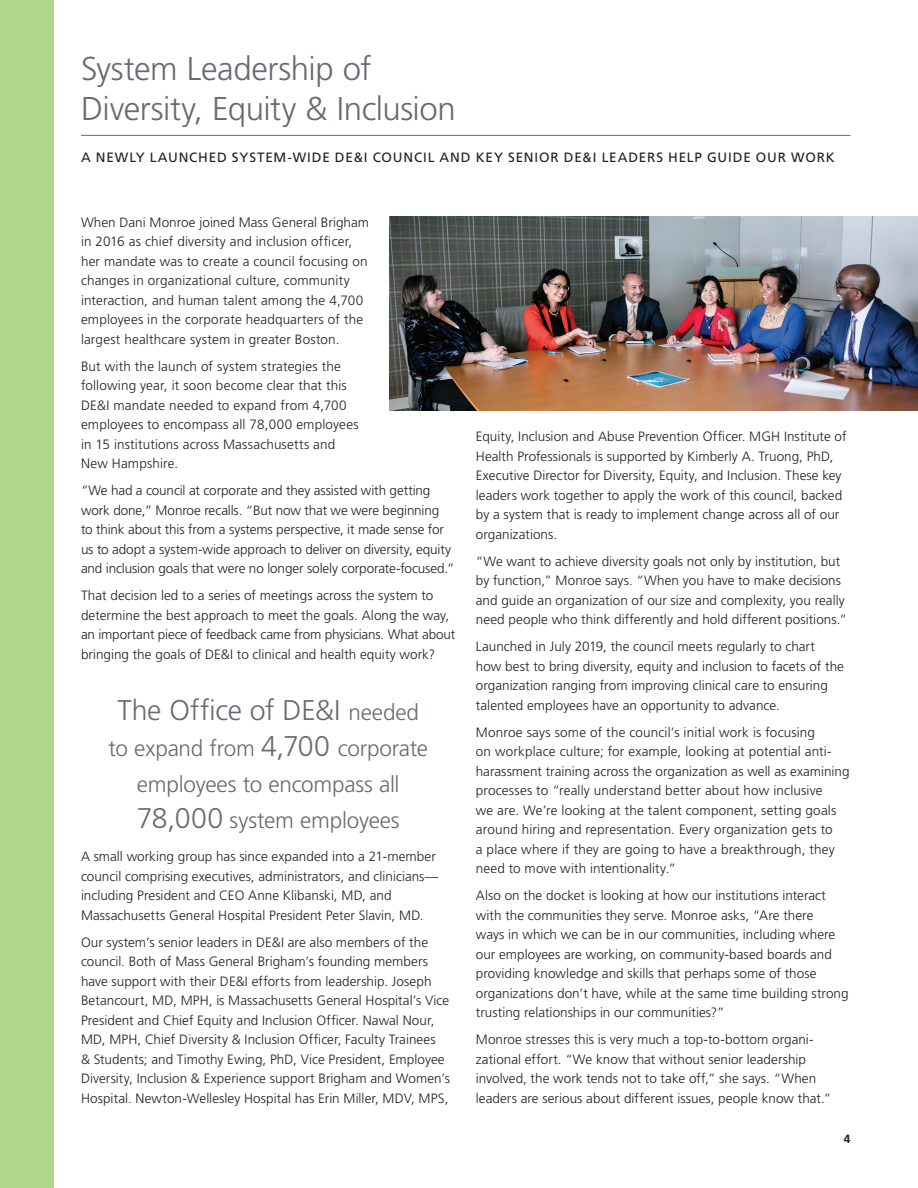
<style>
.page{position:relative;width:918px;height:1188px;background:#fff}
.page>*{position:absolute;margin:0;border:0;box-sizing:border-box;transform-origin:0 0}
.t1{font:300 33px "Frutiger";letter-spacing:-.015em;color:#676c72}
.Main_text{font:300 28.5px "Frutiger";letter-spacing:-.01em;color:#676c72}
.Main_text-2{font:300 22.5px/36px "Frutiger";letter-spacing:-.01em;color:#676c72;text-align:center}
.Main_text-3{font:300 13.5px/19.5px "Frutiger";letter-spacing:.005em;color:#231f20}
.subhead{font:13.5px "Frutiger";letter-spacing:.06em;color:#231f20}
.t2{font:700 12px "Frutiger";color:#231f20}
.s1{font-size:22.5px}
.s2{font-size:28.5px}
</style>
<div class="page">
<hr style="left:81px;top:135px;width:769px;height:1px;background:#676c72">
<img style="left:390px;top:216px;width:528px;height:194px">
<div style="left:0;top:0;width:54px;height:1188px;background:#b1d689"></div>
<p class="t1" style="left:81px;top:50px;width:292px">System Leadership of</p>
<p class="t1" style="left:81px;top:90px;width:376px">Diversity, Equity &amp; Inclusion</p>
<p class="subhead" style="left:81px;top:149px;width:755px">A NEWLY LAUNCHED SYSTEM-WIDE DE&amp;I COUNCIL AND KEY SENIOR DE&amp;I LEADERS HELP GUIDE OUR WORK</p>
<p class="Main_text-3" style="left:81px;top:212px;width:290px">When Dani Monroe joined Mass General Brigham in 2016 as chief diversity and inclusion officer, her mandate was to create a council focusing on changes in organizational culture, community interaction, and human talent among the 4,700 employees in the corporate headquarters of the largest healthcare system in greater Boston.</p>
<p class="Main_text-3" style="left:81px;top:356px;width:279px">But with the launch of system strategies the following year, it soon become clear that this DE&amp;I mandate needed to expand from 4,700 employees to encompass all 78,000 employees in 15 institutions across Massachusetts and New Hampshire.</p>
<p class="Main_text-3" style="left:81px;top:481px;width:375px">“We had a council at corporate and they assisted with getting work done,” Monroe recalls. “But now that we were beginning<br>to think about this from a systems perspective, it made sense for us to adopt a system-wide approach to deliver on diversity, equity and inclusion goals that were no longer solely corporate-focused.”</p>
<p class="Main_text-3" style="left:81px;top:586px;width:376px">That decision led to a series of meetings across the system to determine the best approach to meet the goals. Along the way, an important piece of feedback came from physicians. What about bringing the goals of DE&amp;I to clinical and health equity work?</p>
<p class="Main_text" style="left:118px;top:694px;width:303px">The Office of DE&amp;I <span class="s1">needed</span></p>
<p class="Main_text-2" style="left:109px;top:730px;width:321px">to expand from <span class="s2">4,700</span> corporate employees to encompass all<br><span class="s2">78,000</span> system employees</p>
<p class="Main_text-3" style="left:81px;top:847px;width:359px">A small working group has since expanded into a 21-member council comprising executives, administrators, and clinicians— including President and CEO Anne Klibanski, MD, and Massachusetts General Hospital President Peter Slavin, MD.</p>
<p class="Main_text-3" style="left:81px;top:932px;width:371px">Our system’s senior leaders in DE&amp;I are also members of the council. Both of Mass General Brigham’s founding members have support with their DE&amp;I efforts from leadership. Joseph Betancourt, MD, MPH, is Massachusetts General Hospital’s Vice President and Chief Equity and Inclusion Officer. Nawal Nour, MD, MPH, Chief Diversity &amp; Inclusion Officer, Faculty Trainees<br>&amp; Students; and Timothy Ewing, PhD, Vice President, Employee Diversity, Inclusion &amp; Experience support Brigham and Women’s Hospital. Newton-Wellesley Hospital has Erin Miller, MDV, MPS,</p>
<p class="Main_text-3" style="left:476px;top:427px;width:372px">Equity, Inclusion and Abuse Prevention Officer. MGH Institute of Health Professionals is supported by Kimberly A. Truong, PhD, Executive Director for Diversity, Equity, and Inclusion. These key leaders work together to apply the work of this council, backed by a system that is ready to implement change across all of our organizations.</p>
<p class="Main_text-3" style="left:476px;top:551px;width:373px">“We want to achieve diversity goals not only by institution, but by function,” Monroe says. “When you have to make decisions and guide an organization of our size and complexity, you really need people who think differently and hold different positions.”</p>
<p class="Main_text-3" style="left:476px;top:637px;width:370px">Launched in July 2019, the council meets regularly to chart<br>how best to bring diversity, equity and inclusion to facets of the organization ranging from improving clinical care to ensuring talented employees have an opportunity to advance.</p>
<p class="Main_text-3" style="left:476px;top:722px;width:375px">Monroe says some of the council’s initial work is focusing<br>on workplace culture; for example, looking at potential anti&shy;harassment training across the organization as well as examining processes to “really understand better about how inclusive<br>we are. We’re looking at the talent component, setting goals around hiring and representation. Every organization gets to<br>a place where if they are going to have a breakthrough, they need to move with intentionality.”</p>
<p class="Main_text-3" style="left:476px;top:886px;width:374px">Also on the docket is looking at how our institutions interact with the communities they serve. Monroe asks, “Are there<br>ways in which we can be in our communities, including where our employees are working, on community-based boards and providing knowledge and skills that perhaps some of those organizations don’t have, while at the same time building strong trusting relationships in our communities?”</p>
<p class="Main_text-3" style="left:476px;top:1030px;width:357px">Monroe stresses this is very much a top-to-bottom organi&shy;zational effort. “We know that without senior leadership involved, the work tends not to take off,” she says. “When leaders are serious about different issues, people know that.”</p>
<p class="t2" style="left:844px;top:1132px;width:8px">4</p>
</div>
